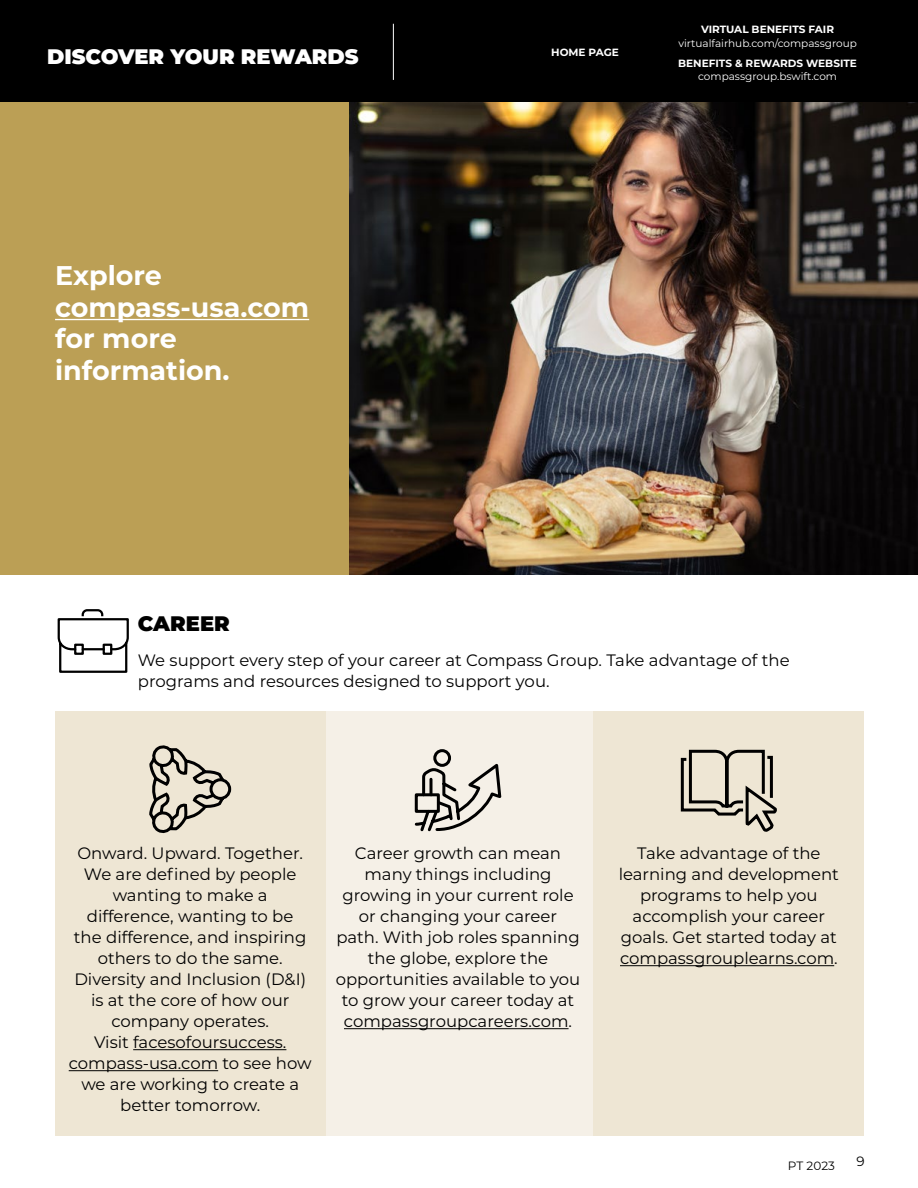
<style>
.page{position:relative;width:918px;height:1188px;background:#fff}
.page>*{position:absolute;margin:0;border:0;box-sizing:border-box;transform-origin:0 0}
.t1{font:700 27px/31.5px "Montserrat";color:#fff}
.t2{font:900 21px "Montserrat";color:#fff}
.t3{font:900 21px "Montserrat";color:#000}
.t4{font:16.5px/21px "Montserrat";color:#000;text-align:center}
.t5{font:13.5px "Montserrat";color:#000}
.t6{font:12px "Montserrat";color:#000}
.t7{font:10.5px "Montserrat";color:#fff}
.t8{font:700 10.5px "Montserrat";color:#fff}
</style>
<div class="page">
<img style="left:349px;top:102px;width:569px;height:473px">
<div style="left:0;top:86px;width:349px;height:489px;background:#bb9f55"></div>
<hr style="left:55px;top:319px;width:254px;height:1px;background:#fff">
<div style="left:323px;top:712px;width:270px;height:424px;background:#f5f0e7"></div>
<div style="left:594px;top:712px;width:270px;height:424px;background:#eee6d4"></div>
<div style="left:55px;top:712px;width:270px;height:424px;background:#eee6d4"></div>
<hr style="left:133px;top:1049px;width:153px;height:1px;background:#000">
<hr style="left:69px;top:1070px;width:149px;height:1px;background:#000">
<hr style="left:344px;top:1028px;width:225px;height:1px;background:#000">
<hr style="left:620px;top:965px;width:214px;height:1px;background:#000">
<svg style="left:57px;top:609px;width:72px;height:64px"></svg>
<svg style="left:149px;top:745px;width:83px;height:89px"></svg>
<div style="left:433px;top:749px;width:18px;height:18px;border:3px solid #000;border-radius:50%"></div>
<svg style="left:414px;top:760px;width:88px;height:72px"></svg>
<svg style="left:680px;top:749px;width:97px;height:82px"></svg>
<div style="left:0;top:0;width:918px;height:102px;background:#000"></div>
<hr style="left:393px;top:24px;width:1px;height:56px;background:#fff">
<p class="t2" style="left:47px;top:40px;width:313px">DISCOVER YOUR REWARDS</p>
<p class="t8" style="left:551px;top:45px;width:69px">HOME PAGE</p>
<p class="t8" style="left:701px;top:22px;width:135px">VIRTUAL BENEFITS FAIR</p>
<p class="t7" style="left:678px;top:36px;width:180px">virtualfairhub.com/compassgroup</p>
<p class="t8" style="left:678px;top:55px;width:180px">BENEFITS &amp; REWARDS WEBSITE</p>
<p class="t7" style="left:698px;top:69px;width:140px">compassgroup.bswift.com</p>
<h1 class="t1" style="left:55px;top:259px;width:256px">Explore compass-usa.com for more information.</h1>
<p class="t3" style="left:138px;top:608px;width:93px">CAREER</p>
<p class="t4" style="left:138px;top:649px;width:653px;text-align:left">We support every step of your career at Compass Group. Take advantage of the programs and resources designed to support you.</p>
<p class="t4" style="left:69px;top:842px;width:244px">Onward. Upward. Together.<br>We are defined by people wanting to make a difference, wanting to be<br>the difference, and inspiring others to do the same.<br>Diversity and Inclusion (D&amp;I) is at the core of how our company operates.<br>Visit facesofoursuccess. compass-usa.com to see how we are working to create a better tomorrow.</p>
<p class="t4" style="left:336px;top:842px;width:246px">Career growth can mean many things including growing in your current role or changing your career path. With job roles spanning the globe, explore the opportunities available to you to grow your career today at compassgroupcareers.com.</p>
<p class="t4" style="left:619px;top:842px;width:222px">Take advantage of the learning and development programs to help you accomplish your career goals. Get started today at compassgrouplearns.com.</p>
<p class="t6" style="left:788px;top:1158px;width:48px">PT 2023</p>
<p class="t5" style="left:857px;top:1152px;width:10px">9</p>
</div>
